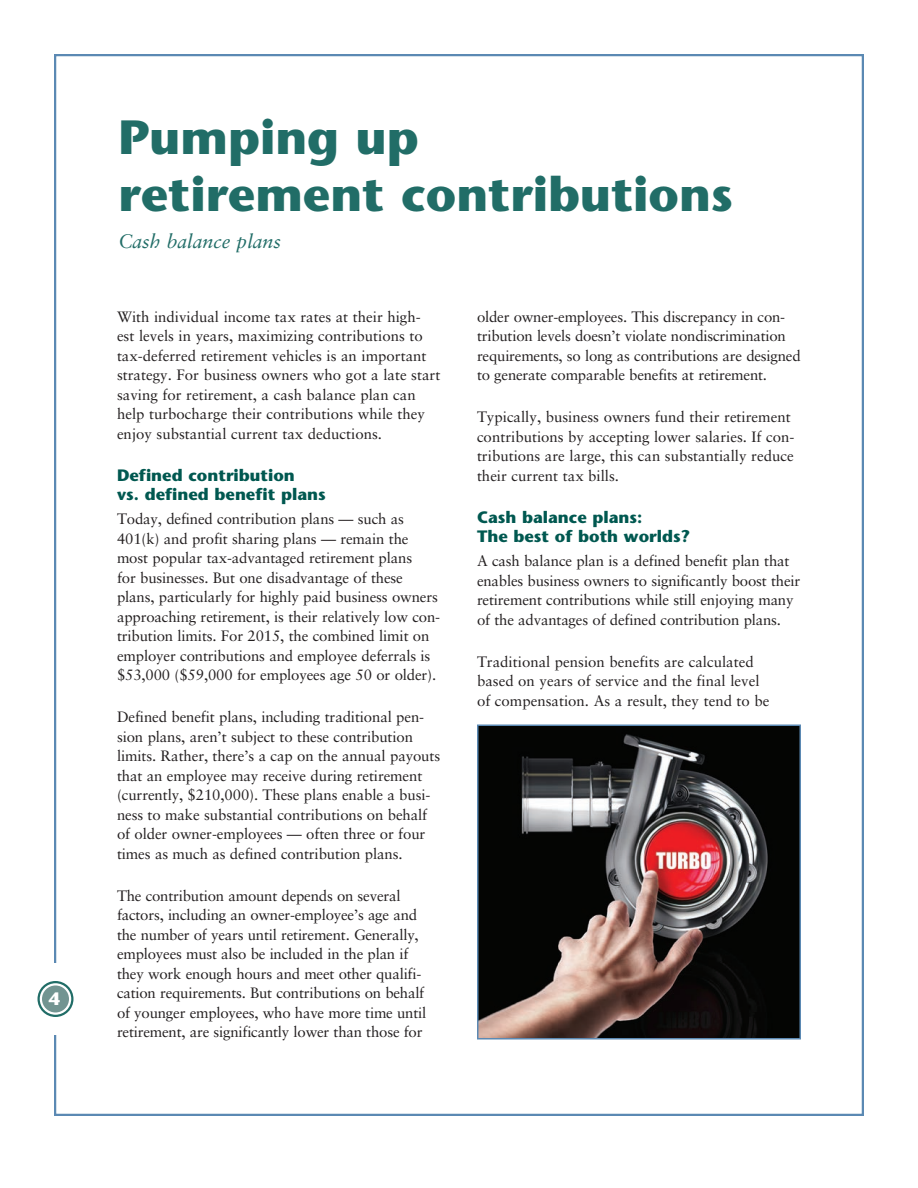
<style>
.page{position:relative;width:918px;height:1188px;background:#fff}
.page>*{position:absolute;margin:0;border:0;box-sizing:border-box;transform-origin:0 0}
.t1{font:700 48px/57.6px "Stone Sans Std";color:#216d67}
.t2{font:italic 19.5px "Sabon LT Std";color:#216d67}
.t3{font:700 18px "Stone Sans Std";color:#fff}
.t4{font:700 16.5px/19.5px "Stone Sans Std";color:#005850}
.t5{font:15px/19.5px "Sabon LT Std";letter-spacing:-.01em;color:#231f20}
</style>
<div class="page">
<svg style="left:39px;top:982px;width:33px;height:34px"></svg>
<div style="left:38px;top:981px;width:36px;height:36px;border:2px solid #216d67;border-radius:50%"></div>
<div style="left:42px;top:986px;width:27px;height:26px;background:#729491;border-radius:50%"></div>
<img style="left:480px;top:727px;width:318px;height:310px">
<div style="left:477px;top:724px;width:324px;height:316px;border:2px solid #5b89b3"></div>
<p class="t3" style="left:49px;top:988px;width:13px">4</p>
<h1 class="t1" style="left:118px;top:108px;width:616px">Pumping up<br>retirement contributions</h1>
<h2 class="t2" style="left:118px;top:230px;width:164px">Cash balance plans</h2>
<p class="t5" style="left:117px;top:307px;width:325px">With individual income tax rates at their high&shy;est levels in years, maximizing contributions to tax-deferred retirement vehicles is an important strategy. For business owners who got a late start saving for retirement, a cash balance plan can help turbocharge their contributions while they enjoy substantial current tax deductions.</p>
<p class="t4" style="left:117px;top:465px;width:210px">Defined contribution<br>vs. defined benefit plans</p>
<p class="t5" style="left:117px;top:509px;width:325px">Today, defined contribution plans — such as 401(k) and profit sharing plans — remain the most popular tax-advantaged retirement plans<br>for businesses. But one disadvantage of these plans, particularly for highly paid business owners approaching retirement, is their relatively low con&shy;tribution limits. For 2015, the combined limit on employer contributions and employee deferrals is $53,000 ($59,000 for employees age 50 or older).</p>
<p class="t5" style="left:117px;top:707px;width:325px">Defined benefit plans, including traditional pen&shy;sion plans, aren’t subject to these contribution limits. Rather, there’s a cap on the annual payouts that an employee may receive during retirement (currently, $210,000). These plans enable a busi&shy;ness to make substantial contributions on behalf of older owner-employees — often three or four times as much as defined contribution plans.</p>
<p class="t5" style="left:117px;top:886px;width:311px">The contribution amount depends on several factors, including an owner-employee’s age and the number of years until retirement. Generally, employees must also be included in the plan if they work enough hours and meet other qualifi&shy;cation requirements. But contributions on behalf of younger employees, who have more time until retirement, are significantly lower than those for</p>
<p class="t5" style="left:477px;top:307px;width:325px">older owner-employees. This discrepancy in con&shy;tribution levels doesn’t violate nondiscrimination requirements, so long as contributions are designed to generate comparable benefits at retirement.</p>
<p class="t5" style="left:477px;top:407px;width:319px">Typically, business owners fund their retirement contributions by accepting lower salaries. If con&shy;tributions are large, this can substantially reduce their current tax bills.</p>
<p class="t4" style="left:477px;top:507px;width:215px">Cash balance plans:<br>The best of both worlds?</p>
<p class="t5" style="left:477px;top:551px;width:325px">A cash balance plan is a defined benefit plan that enables business owners to significantly boost their retirement contributions while still enjoying many of the advantages of defined contribution plans.</p>
<p class="t5" style="left:477px;top:652px;width:294px">Traditional pension benefits are calculated based on years of service and the final level of compensation. As a result, they tend to be</p>
</div>
